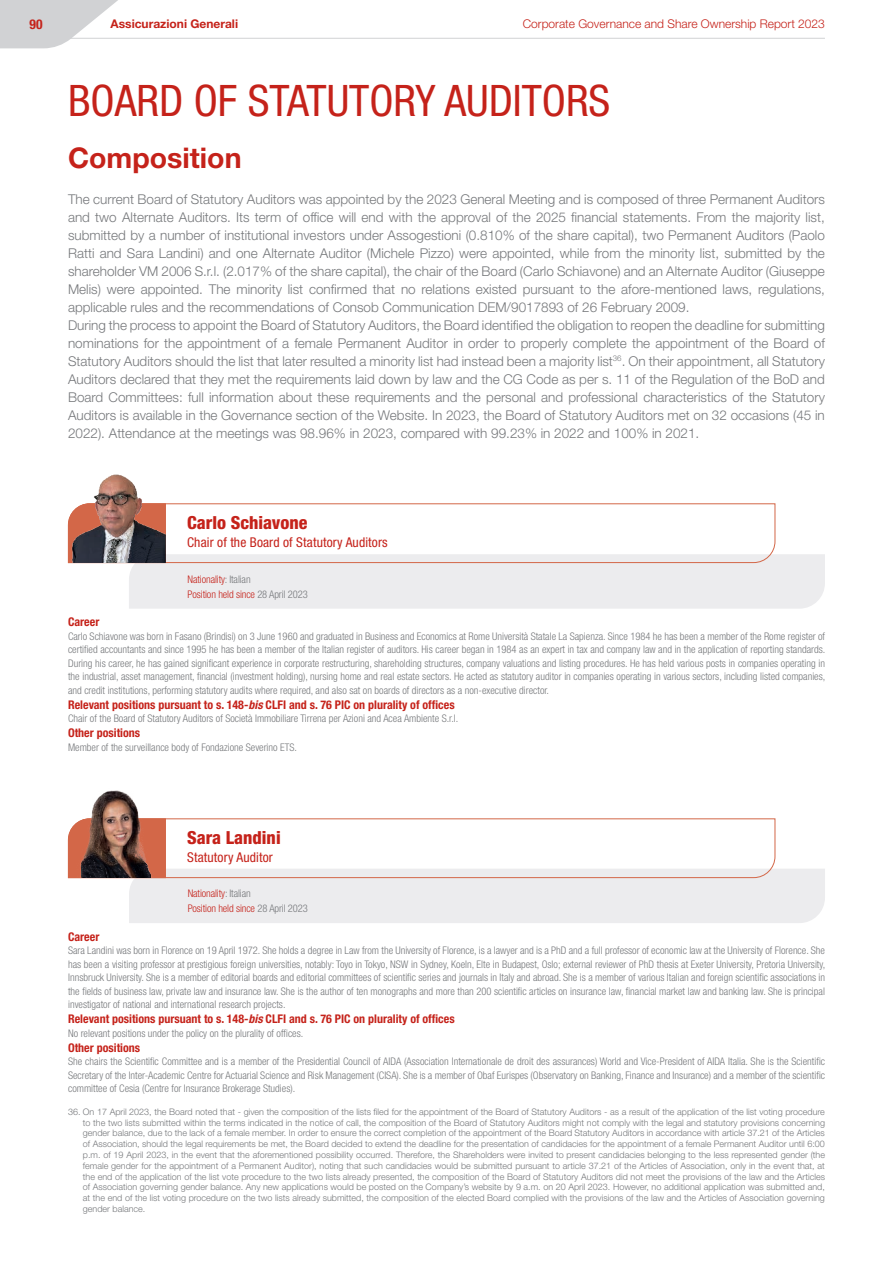
<style>
.page{position:relative;width:893px;height:1263px;background:#fff}
.page>*{position:absolute;margin:0;border:0;box-sizing:border-box;transform-origin:0 0}
.t1{font:condensed 43.5px "Helvetica Neue LT Std";color:#c5221a}
.t2{font:700 28.5px "Helvetica Neue LT Std";color:#c5221a}
.t3{font:800 condensed 18px "Helvetica Neue LT Std";color:#c5221a}
.t4{font:300 13.5px/18px "Helvetica Neue LT Std";color:#76787b}
.t5{font:condensed 13.5px "Helvetica Neue LT Std";letter-spacing:.01em;color:#c5221a}
.t6{font:700 condensed 13.5px "Helvetica Neue LT Std";color:#c5221a}
.t7{font:700 condensed 12px "Helvetica Neue LT Std";color:#c5221a}
.t8{font:300 12px "Helvetica Neue LT Std";color:#c5221a}
.t9{font:700 12px "Helvetica Neue LT Std";color:#c5221a}
.t10{font:300 condensed 10.5px/13.5px "Helvetica Neue LT Std";color:#76787b;text-align:justify}
.t11{font:300 condensed 10.5px/15px "Helvetica Neue LT Std";letter-spacing:-.01em;color:#c5221a}
.t12{font:300 9px/10.8px "Helvetica Neue LT Std";color:#76787b;text-align:justify}
.s1{color:#76787b}
.s2{font-style:italic}
</style>
<div class="page">
<hr style="left:17px;top:38px;width:808px;height:1px;background:#d1d2d4">
<svg style="left:0;top:0;width:132px;height:48px"></svg>
<svg style="left:68px;top:503px;width:757px;height:106px"></svg>
<img style="left:68px;top:474px;width:98px;height:89px">
<svg style="left:68px;top:818px;width:757px;height:105px"></svg>
<img style="left:68px;top:790px;width:98px;height:88px">
<p class="t6" style="left:30px;top:16px;width:15px">90</p>
<p class="t9" style="left:111px;top:17px;width:129px">Assicurazioni Generali</p>
<p class="t8" style="left:523px;top:16px;width:304px">Corporate Governance and Share Ownership Report 2023</p>
<h1 class="t1" style="left:68px;top:76px;width:544px">BOARD OF STATUTORY AUDITORS</h1>
<h2 class="t2" style="left:68px;top:140px;width:175px">Composition</h2>
<p class="t4" style="left:68px;top:190px;width:758px">The current Board of Statutory Auditors was appointed by the 2023 General Meeting and is composed of three Permanent Auditors and two Alternate Auditors. Its term of office will end with the approval of the 2025 financial statements. From the majority list, submitted by a number of institutional investors under Assogestioni (0.810% of the share capital), two Permanent Auditors (Paolo Ratti and Sara Landini) and one Alternate Auditor (Michele Pizzo) were appointed, while from the minority list, submitted by the shareholder VM 2006 S.r.l. (2.017% of the share capital), the chair of the Board (Carlo Schiavone) and an Alternate Auditor (Giuseppe Melis) were appointed. The minority list confirmed that no relations existed pursuant to the afore-mentioned laws, regulations, applicable rules and the recommendations of Consob Communication DEM/9017893 of 26 February 2009.<br>During the process to appoint the Board of Statutory Auditors, the Board identified the obligation to reopen the deadline for submitting nominations for the appointment of a female Permanent Auditor in order to properly complete the appointment of the Board of Statutory Auditors should the list that later resulted a minority list had instead been a majority list<sup>36</sup>. On their appointment, all Statutory Auditors declared that they met the requirements laid down by law and the CG Code as per s. 11 of the Regulation of the BoD and Board Committees: full information about these requirements and the personal and professional characteristics of the Statutory Auditors is available in the Governance section of the Website. In 2023, the Board of Statutory Auditors met on 32 occasions (45 in 2022). Attendance at the meetings was 98.96% in 2023, compared with 99.23% in 2022 and 100% in 2021.</p>
<h3 class="t3" style="left:187px;top:511px;width:122px">Carlo Schiavone</h3>
<p class="t5" style="left:187px;top:534px;width:202px">Chair of the Board of Statutory Auditors</p>
<p class="t11" style="left:188px;top:572px;width:122px">Nationality<span class="s1">: Italian<br></span>Position held since <span class="s1">28 April 2023</span></p>
<p class="t7" style="left:68px;top:615px;width:33px">Career</p>
<p class="t10" style="left:68px;top:629px;width:759px">Carlo Schiavone was born in Fasano (Brindisi) on 3 June 1960 and graduated in Business and Economics at Rome Università Statale La Sapienza. Since 1984 he has been a member of the Rome register of certified accountants and since 1995 he has been a member of the Italian register of auditors. His career began in 1984 as an expert in tax and company law and in the application of reporting standards.<br>During his career, he has gained significant experience in corporate restructuring, shareholding structures, company valuations and listing procedures. He has held various posts in companies operating in the industrial, asset management, financial (investment holding), nursing home and real estate sectors. He acted as statutory auditor in companies operating in various sectors, including listed companies, and credit institutions, performing statutory audits where required, and also sat on boards of directors as a non-executive director.</p>
<p class="t7" style="left:68px;top:697px;width:388px">Relevant positions pursuant to s. 148-<span class="s2">bis</span> CLFI and s. 76 PIC on plurality of offices</p>
<p class="t10" style="left:68px;top:712px;width:392px">Chair of the Board of Statutory Auditors of Società Immobiliare Tirrena per Azioni and Acea Ambiente S.r.l.</p>
<p class="t7" style="left:68px;top:726px;width:74px">Other positions</p>
<p class="t10" style="left:68px;top:740px;width:231px">Member of the surveillance body of Fondazione Severino ETS.</p>
<h3 class="t3" style="left:187px;top:826px;width:95px">Sara Landini</h3>
<p class="t5" style="left:187px;top:849px;width:87px">Statutory Auditor</p>
<p class="t11" style="left:188px;top:886px;width:122px">Nationality<span class="s1">: Italian<br></span>Position held since <span class="s1">28 April 2023</span></p>
<p class="t7" style="left:68px;top:929px;width:33px">Career</p>
<p class="t10" style="left:68px;top:944px;width:759px">Sara Landini was born in Florence on 19 April 1972. She holds a degree in Law from the University of Florence, is a lawyer and is a PhD and a full professor of economic law at the University of Florence. She has been a visiting professor at prestigious foreign universities, notably: Toyo in Tokyo, NSW in Sydney, Koeln, Elte in Budapest, Oslo; external reviewer of PhD thesis at Exeter University, Pretoria University, Innsbruck University. She is a member of editorial boards and editorial committees of scientific series and journals in Italy and abroad. She is a member of various Italian and foreign scientific associations in the fields of business law, private law and insurance law. She is the author of ten monographs and more than 200 scientific articles on insurance law, financial market law and banking law. She is principal investigator of national and international research projects.</p>
<p class="t7" style="left:68px;top:1012px;width:388px">Relevant positions pursuant to s. 148-<span class="s2">bis</span> CLFI and s. 76 PIC on plurality of offices</p>
<p class="t10" style="left:68px;top:1026px;width:237px">No relevant positions under the policy on the plurality of offices.</p>
<p class="t7" style="left:68px;top:1040px;width:74px">Other positions</p>
<p class="t10" style="left:68px;top:1055px;width:758px">She chairs the Scientific Committee and is a member of the Presidential Council of AIDA (Association Internationale de droit des assurances) World and Vice-President of AIDA Italia. She is the Scientific Secretary of the Inter-Academic Centre for Actuarial Science and Risk Management (CISA). She is a member of Obaf Eurispes (Observatory on Banking, Finance and Insurance) and a member of the scientific committee of Cesia (Centre for Insurance Brokerage Studies).</p>
<p class="t12" style="left:83px;top:1106px;width:744px;text-indent:-15px">36. On 17 April 2023, the Board noted that - given the composition of the lists filed for the appointment of the Board of Statutory Auditors - as a result of the application of the list voting procedure to the two lists submitted within the terms indicated in the notice of call, the composition of the Board of Statutory Auditors might not comply with the legal and statutory provisions concerning gender balance, due to the lack of a female member. In order to ensure the correct completion of the appointment of the Board Statutory Auditors in accordance with article 37.21 of the Articles of Association, should the legal requirements be met, the Board decided to extend the deadline for the presentation of candidacies for the appointment of a female Permanent Auditor until 6:00 p.m. of 19 April 2023, in the event that the aforementioned possibility occurred. Therefore, the Shareholders were invited to present candidacies belonging to the less represented gender (the female gender for the appointment of a Permanent Auditor), noting that such candidacies would be submitted pursuant to article 37.21 of the Articles of Association, only in the event that, at the end of the application of the list vote procedure to the two lists already presented, the composition of the Board of Statutory Auditors did not meet the provisions of the law and the Articles of Association governing gender balance. Any new applications would be posted on the Company’s website by 9 a.m. on 20 April 2023. However, no additional application was submitted and, at the end of the list voting procedure on the two lists already submitted, the composition of the elected Board complied with the provisions of the law and the Articles of Association governing gender balance.</p>
</div>
